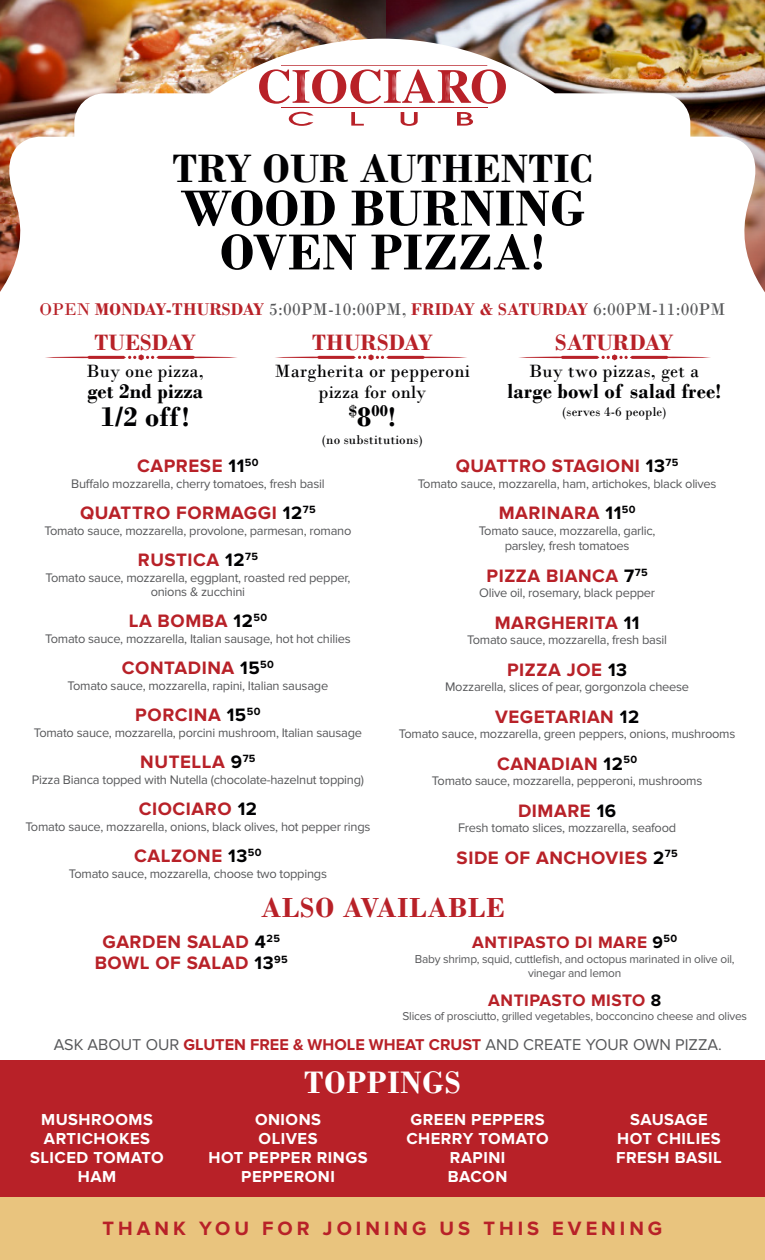
<style>
.page{position:relative;width:765px;height:1260px;background:#fff}
.page>*{position:absolute;margin:0;border:0;box-sizing:border-box;transform-origin:0 0}
.t1{font:700 53.12px "Bodoni";letter-spacing:.01em;color:#000002}
.t2{font:700 41.62px "Bodoni";letter-spacing:.01em;color:#000002}
.t3{font:700 32.62px "Bodoni";letter-spacing:.03em;color:#fff}
.t4{font:700 29px "Bodoni";letter-spacing:.03em;color:#b82128}
.t5{font:700 28.75px "Bodoni";color:#000002}
.t6{font:700 23.38px "Bodoni";letter-spacing:.01em;color:#b82128}
.t7{font:700 21.25px "Bodoni";letter-spacing:.01em;color:#000002}
.t8{font:700 20px "Proxima Nova";letter-spacing:.2em;color:#b82128}
.t9{font:700 18.62px "Lincoln Proxima Nova";letter-spacing:.03em;color:#b82128}
.t10{font:18.62px "Bodoni";letter-spacing:.01em;color:#000002}
.t11{font:700 17.88px "Bodoni";letter-spacing:.01em;color:#b82128}
.t12{font:700 17.25px "Lincoln Proxima Nova";letter-spacing:.03em;color:#b82128}
.t13{font:700 16.75px "Bodoni";color:#000002}
.t14{font:700 16.5px "Lincoln Proxima Nova";letter-spacing:.03em;color:#fff}
.t15{font:16.25px "Lincoln Proxima Nova";color:#57585a}
.t16{font:13.38px "Bodoni";letter-spacing:.01em;color:#000002}
.t17{font:12.88px "Lincoln Proxima Nova";letter-spacing:-.02em;color:#57585a}
.t18{font:11.88px "Lincoln Proxima Nova";letter-spacing:-.02em;color:#57585a}
.s1{font-weight:400}
.s2{font-weight:400;color:#57585a}
.s3{font-size:28.75px}
.s4{color:#000002}
.s5{font-weight:700;color:#b82128}
</style>
<div class="page">
<img style="left:385px;top:0;width:380px;height:39px">
<img style="left:0;top:0;width:385px;height:39px">
<img style="left:0;top:39px;width:765px;height:322px">
<div style="left:0;top:1061px;width:765px;height:139px;background:#b82128"></div>
<hr style="left:45px;top:357px;width:76px;height:1px;background:#b82128;border-radius:50%">
<hr style="left:161px;top:357px;width:77px;height:1px;background:#b82128;border-radius:50%">
<svg style="left:87px;top:354px;width:109px;height:6px"></svg>
<hr style="left:274px;top:357px;width:77px;height:1px;background:#b82128;border-radius:50%">
<hr style="left:391px;top:357px;width:77px;height:1px;background:#b82128;border-radius:50%">
<svg style="left:317px;top:354px;width:108px;height:6px"></svg>
<hr style="left:518px;top:357px;width:77px;height:1px;background:#b82128;border-radius:50%">
<hr style="left:635px;top:357px;width:76px;height:1px;background:#b82128;border-radius:50%">
<svg style="left:560px;top:354px;width:109px;height:6px"></svg>
<div style="left:0;top:1198px;width:765px;height:62px;background:#e9c47e"></div>
<hr style="left:281px;top:107px;width:206px;height:1px;background:#b82128">
<svg style="left:289px;top:112px;width:25px;height:14px"></svg>
<svg style="left:351px;top:112px;width:13px;height:14px"></svg>
<svg style="left:401px;top:112px;width:17px;height:14px"></svg>
<svg style="left:457px;top:112px;width:16px;height:14px"></svg>
<svg style="left:259px;top:65px;width:247px;height:39px"></svg>
<p class="t2" style="left:173px;top:143px;width:421px">TRY OUR AUTHENTIC</p>
<p class="t1" style="left:180px;top:177px;width:406px">WOOD BURNING</p>
<p class="t1" style="left:220px;top:221px;width:327px">OVEN PIZZA!</p>
<p class="t11" style="left:39px;top:298px;width:688px"><span class="s1">OPEN</span> MONDAY-THURSDAY <span class="s2">5:00PM-10:00PM,</span> FRIDAY &amp; SATURDAY <span class="s2">6:00PM-11:00PM</span></p>
<p class="t6" style="left:555px;top:328px;width:120px">SATURDAY</p>
<p class="t10" style="left:529px;top:360px;width:172px">Buy two pizzas, get a</p>
<p class="t7" style="left:508px;top:378px;width:215px">large bowl of salad free!</p>
<p class="t16" style="left:562px;top:404px;width:106px">(serves 4-6 people)</p>
<p class="t6" style="left:94px;top:328px;width:103px">TUESDAY</p>
<p class="t10" style="left:86px;top:360px;width:119px">Buy one pizza,</p>
<p class="t7" style="left:87px;top:378px;width:117px">get 2nd pizza</p>
<p class="t5" style="left:101px;top:399px;width:90px">1/2 off!</p>
<p class="t6" style="left:312px;top:328px;width:122px">THURSDAY</p>
<p class="t10" style="left:275px;top:360px;width:196px">Margherita or pepperoni</p>
<p class="t10" style="left:318px;top:381px;width:109px">pizza for only</p>
<p class="t13" style="left:349px;top:401px;width:49px">$<span class="s3">8</span>00<span class="s3">!</span></p>
<p class="t16" style="left:322px;top:432px;width:103px">(no substitutions)</p>
<p class="t9" style="left:137px;top:456px;width:123px">CAPRESE <span class="s4">11</span><sup>50</sup></p>
<p class="t17" style="left:71px;top:476px;width:255px">Buffalo mozzarella, cherry tomatoes, fresh basil</p>
<p class="t9" style="left:80px;top:502px;width:237px">QUATTRO FORMAGGI <span class="s4">12</span><sup>75</sup></p>
<p class="t17" style="left:44px;top:523px;width:309px">Tomato sauce, mozzarella, provolone, parmesan, romano</p>
<p class="t9" style="left:138px;top:549px;width:122px">RUSTICA <span class="s4">12</span><sup>75</sup></p>
<p class="t17" style="left:45px;top:570px;width:306px">Tomato sauce, mozzarella, eggplant, roasted red pepper,</p>
<p class="t17" style="left:151px;top:584px;width:96px">onions &amp; zucchini</p>
<p class="t9" style="left:129px;top:611px;width:140px">LA BOMBA <span class="s4">12</span><sup>50</sup></p>
<p class="t17" style="left:45px;top:631px;width:307px">Tomato sauce, mozzarella, Italian sausage, hot hot chilies</p>
<p class="t9" style="left:122px;top:658px;width:154px">CONTADINA <span class="s4">15</span><sup>50</sup></p>
<p class="t17" style="left:68px;top:678px;width:262px">Tomato sauce, mozzarella, rapini, Italian sausage</p>
<p class="t9" style="left:135px;top:704px;width:127px">PORCINA <span class="s4">15</span><sup>50</sup></p>
<p class="t17" style="left:34px;top:725px;width:330px">Tomato sauce, mozzarella, porcini mushroom, Italian sausage</p>
<p class="t9" style="left:140px;top:751px;width:117px">NUTELLA <span class="s4">9</span><sup>75</sup></p>
<p class="t17" style="left:32px;top:772px;width:334px">Pizza Bianca topped with Nutella (chocolate-hazelnut topping)</p>
<p class="t9" style="left:139px;top:798px;width:120px">CIOCIARO <span class="s4">12</span></p>
<p class="t17" style="left:25px;top:819px;width:347px">Tomato sauce, mozzarella, onions, black olives, hot pepper rings</p>
<p class="t9" style="left:134px;top:845px;width:129px">CALZONE <span class="s4">13</span><sup>50</sup></p>
<p class="t17" style="left:69px;top:866px;width:260px">Tomato sauce, mozzarella, choose two toppings</p>
<p class="t9" style="left:456px;top:456px;width:224px">QUATTRO STAGIONI <span class="s4">13</span><sup>75</sup></p>
<p class="t17" style="left:418px;top:476px;width:300px">Tomato sauce, mozzarella, ham, artichokes, black olives</p>
<p class="t9" style="left:499px;top:502px;width:138px">MARINARA <span class="s4">11</span><sup>50</sup></p>
<p class="t17" style="left:479px;top:523px;width:178px">Tomato sauce, mozzarella, garlic,</p>
<p class="t17" style="left:505px;top:539px;width:126px">parsley, fresh tomatoes</p>
<p class="t9" style="left:487px;top:565px;width:163px">PIZZA BIANCA <span class="s4">7</span><sup>75</sup></p>
<p class="t17" style="left:479px;top:586px;width:178px">Olive oil, rosemary, black pepper</p>
<p class="t9" style="left:495px;top:612px;width:146px">MARGHERITA <span class="s4">11</span></p>
<p class="t17" style="left:467px;top:633px;width:201px">Tomato sauce, mozzarella, fresh basil</p>
<p class="t9" style="left:507px;top:659px;width:122px">PIZZA JOE <span class="s4">13</span></p>
<p class="t17" style="left:445px;top:680px;width:246px">Mozzarella, slices of pear, gorgonzola cheese</p>
<p class="t9" style="left:495px;top:706px;width:146px">VEGETARIAN <span class="s4">12</span></p>
<p class="t17" style="left:399px;top:726px;width:338px">Tomato sauce, mozzarella, green peppers, onions, mushrooms</p>
<p class="t9" style="left:497px;top:753px;width:142px">CANADIAN <span class="s4">12</span><sup>50</sup></p>
<p class="t17" style="left:432px;top:773px;width:272px">Tomato sauce, mozzarella, pepperoni, mushrooms</p>
<p class="t9" style="left:518px;top:800px;width:100px">DIMARE <span class="s4">16</span></p>
<p class="t17" style="left:458px;top:820px;width:220px">Fresh tomato slices, mozzarella, seafood</p>
<p class="t9" style="left:457px;top:847px;width:223px">SIDE OF ANCHOVIES <span class="s4">2</span><sup>75</sup></p>
<p class="t4" style="left:261px;top:890px;width:245px">ALSO AVAILABLE</p>
<p class="t9" style="left:102px;top:931px;width:179px">GARDEN SALAD <span class="s4">4</span><sup>25</sup></p>
<p class="t9" style="left:95px;top:952px;width:195px">BOWL OF SALAD <span class="s4">13</span><sup>95</sup></p>
<p class="t12" style="left:472px;top:933px;width:207px">ANTIPASTO DI MARE <span class="s4">9</span><sup>50</sup></p>
<p class="t18" style="left:415px;top:952px;width:321px">Baby shrimp, squid, cuttlefish, and octopus marinated in olive oil,</p>
<p class="t18" style="left:528px;top:966px;width:95px">vinegar and lemon</p>
<p class="t12" style="left:488px;top:990px;width:174px">ANTIPASTO MISTO <span class="s4">8</span></p>
<p class="t18" style="left:403px;top:1009px;width:346px">Slices of prosciutto, grilled vegetables, bocconcino cheese and olives</p>
<p class="t15" style="left:54px;top:1035px;width:670px">ASK ABOUT OUR <span class="s5">GLUTEN FREE &amp; WHOLE WHEAT CRUST</span> AND CREATE YOUR OWN PIZZA.</p>
<p class="t14" style="left:41px;top:1110px;width:113px">MUSHROOMS</p>
<p class="t14" style="left:44px;top:1129px;width:108px">ARTICHOKES</p>
<p class="t14" style="left:30px;top:1148px;width:135px">SLICED TOMATO</p>
<p class="t14" style="left:78px;top:1167px;width:40px">HAM</p>
<p class="t3" style="left:304px;top:1063px;width:158px">TOPPINGS</p>
<p class="t14" style="left:255px;top:1110px;width:68px">ONIONS</p>
<p class="t14" style="left:259px;top:1129px;width:60px">OLIVES</p>
<p class="t14" style="left:209px;top:1148px;width:161px">HOT PEPPER RINGS</p>
<p class="t14" style="left:241px;top:1167px;width:95px">PEPPERONI</p>
<p class="t14" style="left:410px;top:1110px;width:136px">GREEN PEPPERS</p>
<p class="t14" style="left:406px;top:1129px;width:144px">CHERRY TOMATO</p>
<p class="t14" style="left:450px;top:1148px;width:57px">RAPINI</p>
<p class="t14" style="left:448px;top:1167px;width:61px">BACON</p>
<p class="t14" style="left:630px;top:1110px;width:79px">SAUSAGE</p>
<p class="t14" style="left:617px;top:1129px;width:105px">HOT CHILIES</p>
<p class="t14" style="left:616px;top:1148px;width:107px">FRESH BASIL</p>
<p class="t8" style="left:103px;top:1219px;width:561px">THANK YOU FOR JOINING US THIS EVENING</p>
</div>
